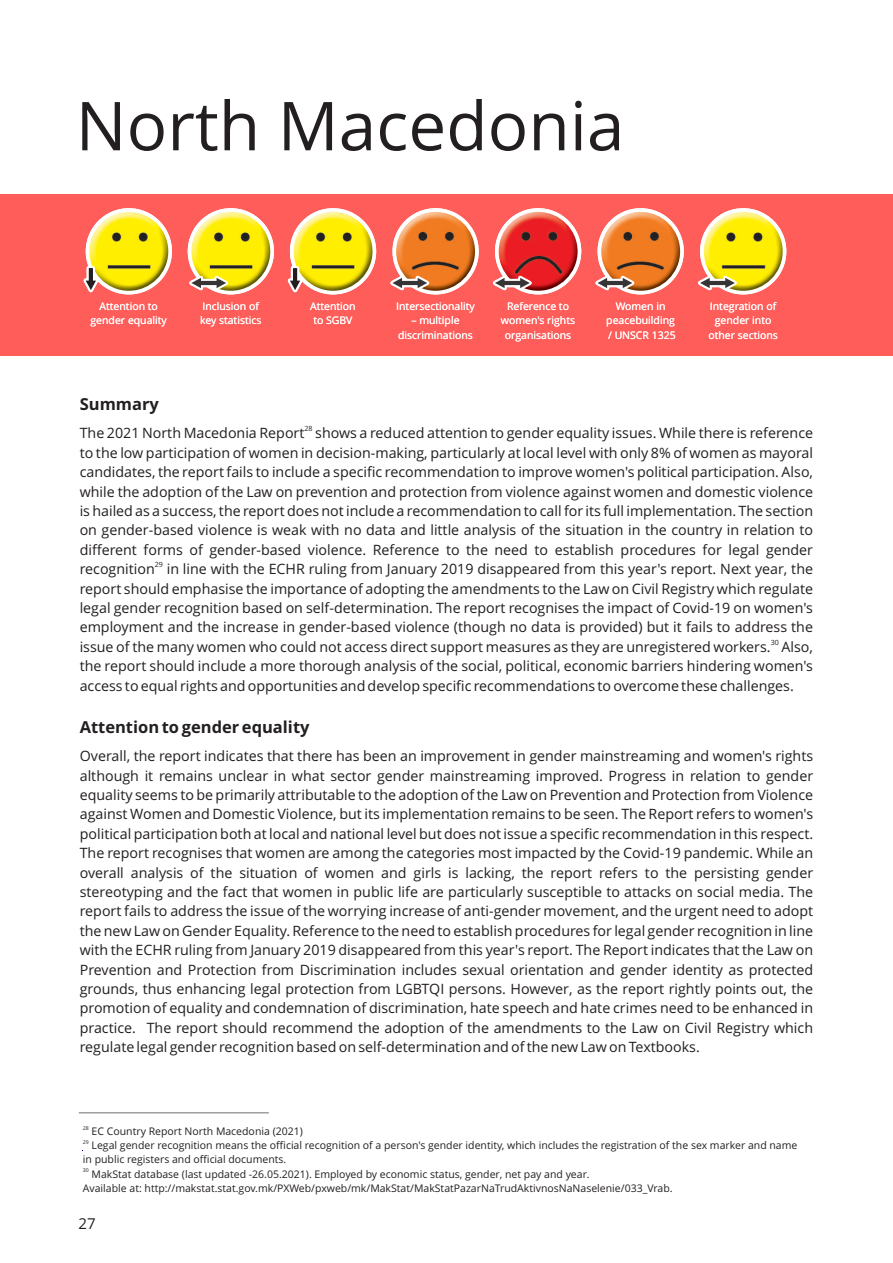
<style>
.page{position:relative;width:893px;height:1263px;background:#fff}
.page>*{position:absolute;margin:0;border:0;box-sizing:border-box;transform-origin:0 0}
.t1{font:67.5px "Open Sans";color:#231f20}
.t2{font:700 16.5px "Open Sans";color:#231f20}
.t3{font:15px "Open Sans";color:#231f20}
.t4{font:14.25px/19.4px "Open Sans";color:#231f20;text-align:justify}
.t5{font:10.5px/14.2px "Open Sans";color:#231f20}
.t6{font:10.5px/14.2px "Open Sans";color:#fff;text-align:center}
.t7{font:7.2px "Open Sans";color:#231f20}
.t8{font:5.25px "Open Sans";color:#231f20}
</style>
<div class="page">
<hr style="left:79px;top:1112px;width:189px;height:1px;background:#6d6e70">
<div style="left:0;top:194px;width:893px;height:162px;background:#fe5d59"></div>
<div style="left:188px;top:208px;width:86px;height:86px;background:#fff;border-radius:50%"></div>
<svg style="left:290px;top:208px;width:86px;height:86px"></svg>
<svg style="left:392px;top:208px;width:87px;height:86px"></svg>
<div style="left:495px;top:208px;width:86px;height:86px;background:#fff;border-radius:50%"></div>
<div style="left:700px;top:208px;width:86px;height:86px;background:#fff;border-radius:50%"></div>
<div style="left:86px;top:208px;width:86px;height:86px;background:#fff;border-radius:50%"></div>
<img style="left:191px;top:212px;width:79px;height:79px;border-radius:50%">
<img style="left:704px;top:212px;width:79px;height:79px;border-radius:50%">
<div style="left:598px;top:208px;width:86px;height:86px;background:#fff;border-radius:50%"></div>
<img style="left:89px;top:212px;width:79px;height:79px;border-radius:50%">
<img style="left:294px;top:212px;width:78px;height:79px;border-radius:50%">
<img style="left:601px;top:212px;width:79px;height:79px;border-radius:50%">
<img style="left:499px;top:212px;width:79px;height:79px;border-radius:50%">
<img style="left:396px;top:212px;width:79px;height:79px;border-radius:50%">
<svg style="left:189px;top:271px;width:46px;height:24px"></svg>
<svg style="left:83px;top:264px;width:20px;height:29px"></svg>
<svg style="left:698px;top:271px;width:46px;height:24px"></svg>
<svg style="left:287px;top:264px;width:20px;height:29px"></svg>
<svg style="left:595px;top:271px;width:46px;height:24px"></svg>
<svg style="left:493px;top:271px;width:46px;height:24px"></svg>
<svg style="left:390px;top:271px;width:46px;height:24px"></svg>
<h1 class="t1" style="left:76px;top:99px;width:550px">North Macedonia</h1>
<p class="t6" style="left:91px;top:300px;width:78px">Attention to gender equality</p>
<p class="t6" style="left:200px;top:300px;width:63px;text-align:left">Inclusion of key statistics</p>
<p class="t6" style="left:310px;top:300px;width:47px">Attention to SGBV</p>
<p class="t6" style="left:396px;top:300px;width:80px">Intersectionality</p>
<p class="t6" style="left:398px;top:315px;width:76px">– multiple discriminations</p>
<p class="t2" style="left:80px;top:397px;width:81px">Summary</p>
<p class="t6" style="left:501px;top:300px;width:76px">Reference to women's rights organisations</p>
<p class="t6" style="left:606px;top:300px;width:71px">Women in peacebuilding / UNSCR 1325</p>
<p class="t6" style="left:708px;top:300px;width:71px">Integration of gender into other sections</p>
<p class="t7" style="left:304px;top:426px;width:10px">28</p>
<p class="t4" style="left:80px;top:425px;width:735px">The 2021 North Macedonia Report shows a reduced attention to gender equality issues. While there is reference to the low participation of women in decision-making, particularly at local level with only 8% of women as mayoral candidates, the report fails to include a specific recommendation to improve women's political participation. Also, while the adoption of the Law on prevention and protection from violence against women and domestic violence is hailed as a success, the report does not include a recommendation to call for its full implementation. The section on gender-based violence is weak with no data and little analysis of the situation in the country in relation to different forms of gender-based violence. Reference to the need to establish procedures for legal gender</p>
<p class="t7" style="left:155px;top:562px;width:10px">29</p>
<p class="t4" style="left:80px;top:561px;width:735px">recognition in line with the ECHR ruling from January 2019 disappeared from this year's report. Next year, the report should emphasise the importance of adopting the amendments to the Law on Civil Registry which regulate legal gender recognition based on self-determination. The report recognises the impact of Covid-19 on women's employment and the increase in gender-based violence (though no data is provided) but it fails to address the</p>
<p class="t7" style="left:771px;top:639px;width:10px">30</p>
<p class="t4" style="left:80px;top:638px;width:735px">issue of the many women who could not access direct support measures as they are unregistered workers. Also, the report should include a more thorough analysis of the social, political, economic barriers hindering women's access to equal rights and opportunities and develop specific recommendations to overcome these challenges.</p>
<p class="t2" style="left:80px;top:720px;width:231px">Attention to gender equality</p>
<p class="t4" style="left:80px;top:748px;width:735px">Overall, the report indicates that there has been an improvement in gender mainstreaming and women's rights although it remains unclear in what sector gender mainstreaming improved. Progress in relation to gender equality seems to be primarily attributable to the adoption of the Law on Prevention and Protection from Violence against Women and Domestic Violence, but its implementation remains to be seen. The Report refers to women's political participation both at local and national level but does not issue a specific recommendation in this respect.<br>The report recognises that women are among the categories most impacted by the Covid-19 pandemic. While an overall analysis of the situation of women and girls is lacking, the report refers to the persisting gender stereotyping and the fact that women in public life are particularly susceptible to attacks on social media. The report fails to address the issue of the worrying increase of anti-gender movement, and the urgent need to adopt the new Law on Gender Equality. Reference to the need to establish procedures for legal gender recognition in line with the ECHR ruling from January 2019 disappeared from this year's report. The Report indicates that the Law on Prevention and Protection from Discrimination includes sexual orientation and gender identity as protected grounds, thus enhancing legal protection from LGBTQI persons. However, as the report rightly points out, the promotion of equality and condemnation of discrimination, hate speech and hate crimes need to be enhanced in practice. The report should recommend the adoption of the amendments to the Law on Civil Registry which regulate legal gender recognition based on self-determination and of the new Law on Textbooks.</p>
<p class="t8" style="left:83px;top:1125px;width:8px">28</p>
<p class="t5" style="left:92px;top:1125px;width:213px">EC Country Report North Macedonia (2021)</p>
<p class="t8" style="left:83px;top:1140px;width:8px">29</p>
<p class="t5" style="left:83px;top:1139px;width:716px;text-indent:9px">Legal gender recognition means the official recognition of a person's gender identity, which includes the registration of the sex marker and name in public registers and official documents.</p>
<p class="t8" style="left:83px;top:1168px;width:8px">30</p>
<p class="t5" style="left:83px;top:1168px;width:591px;text-indent:9px">MakStat database (last updated -26.05.2021). Employed by economic status, gender, net pay and year.<br>Available at: http://makstat.stat.gov.mk/PXWeb/pxweb/mk/MakStat/MakStatPazarNaTrudAktivnosNaNaselenie/033_Vrab.</p>
<p class="t3" style="left:78px;top:1217px;width:19px">27</p>
</div>
